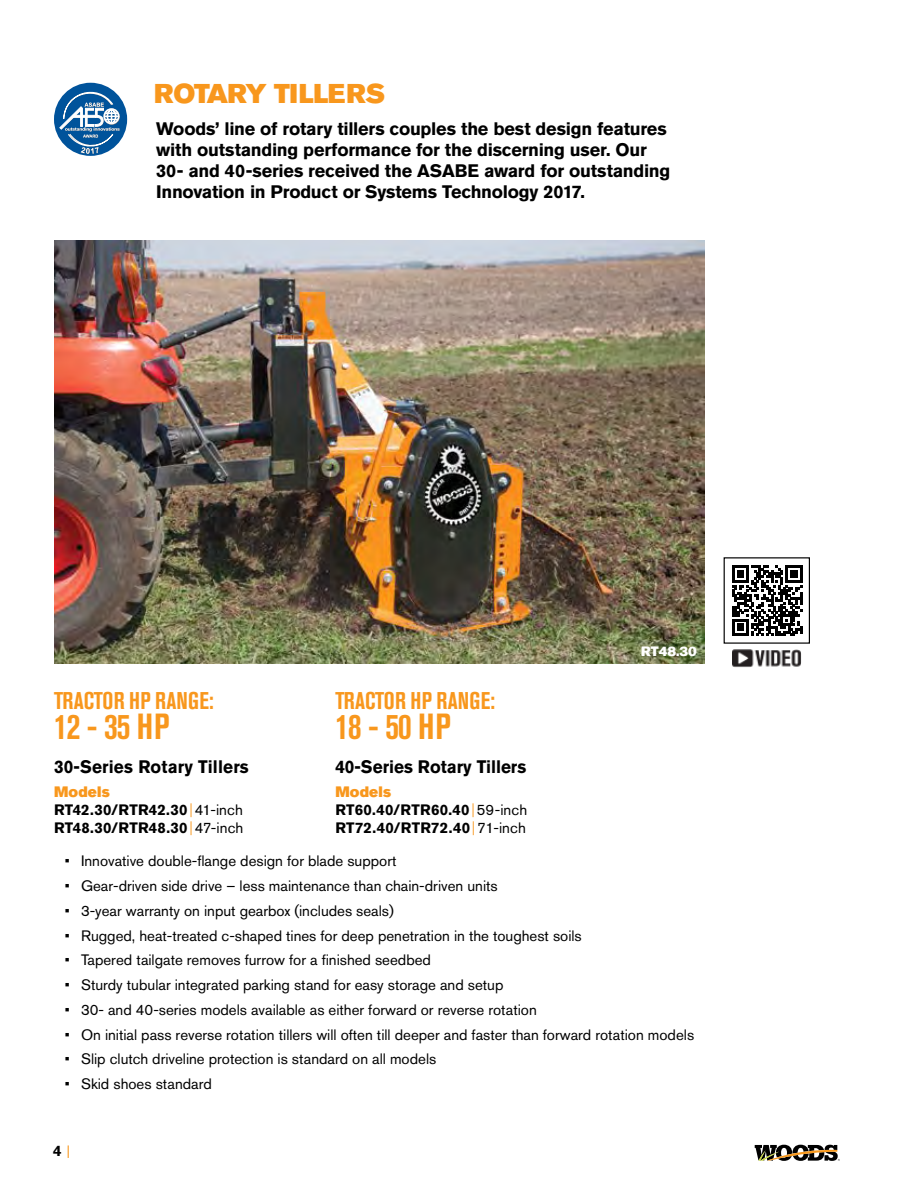
<style>
.page{position:relative;width:918px;height:1188px;background:#fff}
.page>*{position:absolute;margin:0;border:0;box-sizing:border-box;transform-origin:0 0}
.t1{font:700 condensed 36px "Akzidenz Grotesk BE";letter-spacing:-.02em;color:#f8971d;scale:.95 1}
.t2{font:27px "Akzidenz Grotesk BE Super";letter-spacing:-.005em;color:#f8971d}
.t3{font:700 condensed 24px "Akzidenz Grotesk BE";letter-spacing:.01em;color:#f8971d;scale:.95 1}
.t4{font:700 18px/21px "Akzidenz Grotesk BE";letter-spacing:-.01em;color:#000}
.t5{font:700 18px "Akzidenz Grotesk BE";letter-spacing:.01em;color:#000;scale:.95 1}
.t6{font:700 18px "Akzidenz Grotesk BE";letter-spacing:-.01em;color:#000;scale:.95 1}
.t7{font:15px "Akzidenz Grotesk BE";color:#000}
.t8{font:700 15px/18px "Akzidenz Grotesk BE";letter-spacing:.015em;color:#000}
.t9{font:15px "Akzidenz Grotesk BE Super";letter-spacing:.01em;color:#f8971d}
.t10{font:13.5px "Akzidenz Grotesk BE Super";color:#fff}
.s1{font-weight:300;color:#f8971d}
.s2{font-weight:400}
.s3{font-weight:400;font-size:13.5px;color:#f8971d}
.s4{font-size:12px;color:#fff}
</style>
<div class="page">
<img style="left:54px;top:240px;width:650px;height:423px">
<div style="left:54px;top:83px;width:73px;height:73px;background:#00539b;border-radius:50%"></div>
<svg style="left:60px;top:83px;width:60px;height:71px"></svg>
<svg style="left:732px;top:565px;width:70px;height:71px"></svg>
<div style="left:724px;top:557px;width:86px;height:87px;border:1px solid #000"></div>
<img style="left:732px;top:649px;width:70px;height:19px">
<svg style="left:755px;top:1145px;width:85px;height:16px"></svg>
<h2 class="t2" style="left:154px;top:78px;width:233px">ROTARY TILLERS</h2>
<p class="t4" style="left:156px;top:118px;width:516px">Woods’ line of rotary tillers couples the best design features with outstanding performance for the discerning user. Our 30- and 40-series received the ASABE award for outstanding Innovation in Product or Systems Technology 2017.</p>
<h3 class="t3" style="left:54px;top:687px;width:170px">TRACTOR HP RANGE:</h3>
<h1 class="t1" style="left:54px;top:706px;width:123px">12 - 35 HP</h1>
<p class="t5" style="left:54px;top:756px;width:207px">30-Series Rotary Tillers</p>
<p class="t9" style="left:54px;top:783px;width:57px">Models</p>
<p class="t8" style="left:54px;top:801px;width:191px">RT42.30/RTR42.30<span class="s1">|</span><span class="s2">41-inch<br></span>RT48.30/RTR48.30<span class="s1">|</span><span class="s2">47-inch</span></p>
<h3 class="t3" style="left:335px;top:687px;width:170px">TRACTOR HP RANGE:</h3>
<h1 class="t1" style="left:335px;top:706px;width:123px">18 - 50 HP</h1>
<p class="t6" style="left:335px;top:756px;width:203px">40-Series Rotary Tillers</p>
<p class="t9" style="left:335px;top:783px;width:57px">Models</p>
<p class="t8" style="left:335px;top:801px;width:193px">RT60.40/RTR60.40<span class="s1">|</span><span class="s2">59-inch<br></span>RT72.40/RTR72.40<span class="s1">|</span><span class="s2">71-inch</span></p>
<p class="t10" style="left:641px;top:643px;width:57px">RT48.30</p>
<p class="t7" style="left:65px;top:852px;width:333px">• Innovative double-flange design for blade support</p>
<p class="t7" style="left:65px;top:877px;width:434px">• Gear-driven side drive – less maintenance than chain-driven units</p>
<p class="t7" style="left:65px;top:902px;width:331px">• 3-year warranty on input gearbox (includes seals)</p>
<p class="t7" style="left:65px;top:926px;width:519px">• Rugged, heat-treated c-shaped tines for deep penetration in the toughest soils</p>
<p class="t7" style="left:65px;top:951px;width:368px">• Tapered tailgate removes furrow for a finished seedbed</p>
<p class="t7" style="left:65px;top:976px;width:440px">• Sturdy tubular integrated parking stand for easy storage and setup</p>
<p class="t7" style="left:65px;top:1001px;width:474px">• 30- and 40-series models available as either forward or reverse rotation</p>
<p class="t7" style="left:65px;top:1025px;width:631px">• On initial pass reverse rotation tillers will often till deeper and faster than forward rotation models</p>
<p class="t7" style="left:65px;top:1050px;width:373px">• Slip clutch driveline protection is standard on all models</p>
<p class="t7" style="left:65px;top:1075px;width:149px">• Skid shoes standard</p>
<p class="t8" style="left:53px;top:1142px;width:31px">4 <span class="s3">|</span> <span class="s4">P</span></p>
</div>
